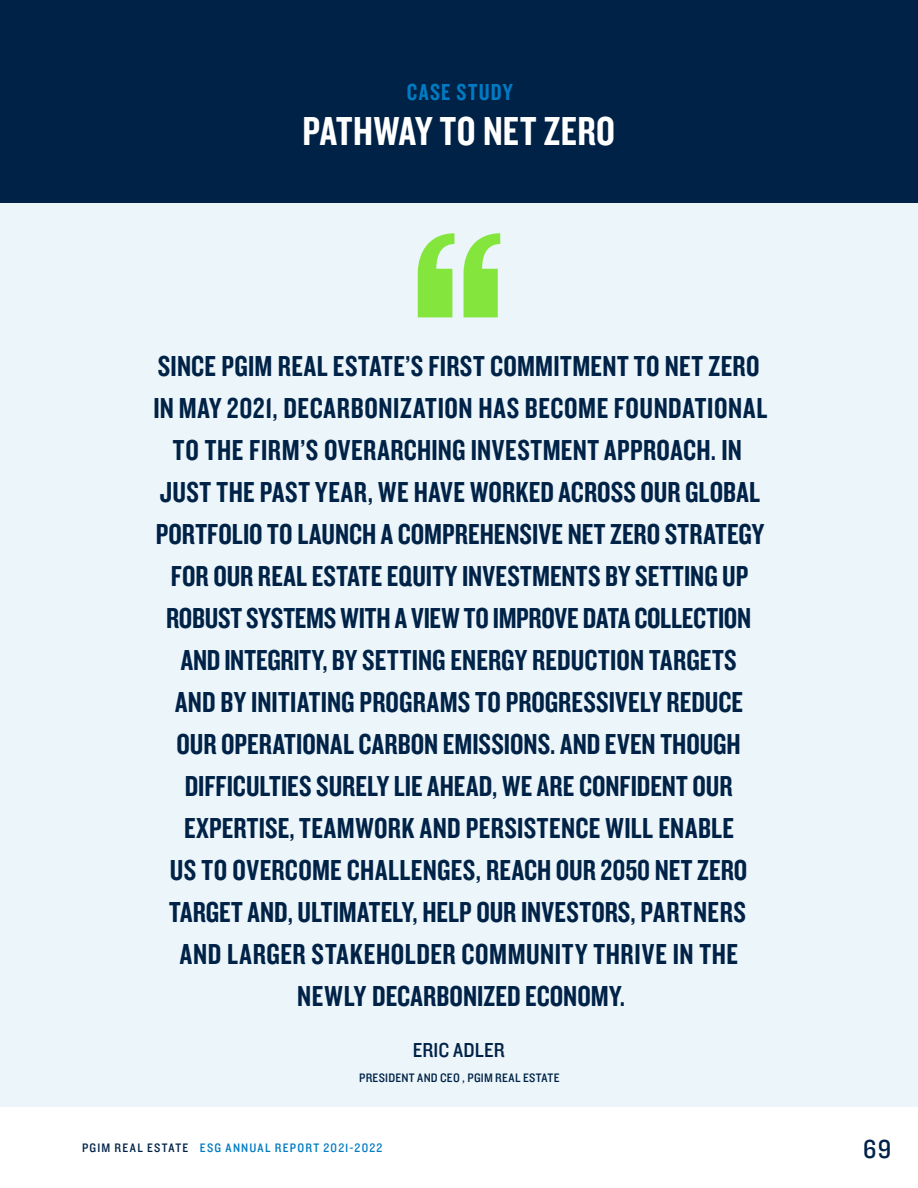
<style>
.page{position:relative;width:918px;height:1188px;background:#fff}
.page>*{position:absolute;margin:0;border:0;box-sizing:border-box;transform-origin:0 0}
.CASE_STUDY_TITLE{font:42px "Knockout 49 Liteweight";letter-spacing:.005em;color:#fff}
.pull_text{font:30px/42px "Knockout 49 Liteweight";letter-spacing:.005em;color:#002247;text-align:center}
.t1{font:27px "Knockout 30 Junior Welterwt";color:#002247}
.CASE_STUDY{font:24px "Knockout 49 Liteweight";letter-spacing:.06em;color:#007bc3}
.pull_text-2{font:21px "Knockout 30 Junior Welterwt";letter-spacing:.005em;color:#002247}
.t2{font:12.75px "Knockout 30 Junior Welterwt";letter-spacing:.1em;color:#007bc3}
.pull_text-3{font:12.75px "Knockout 30 Junior Welterwt";letter-spacing:.02em;color:#002247}
.s1{color:#002247}
</style>
<div class="page">
<div style="left:0;top:0;width:918px;height:203px;background:#002247"></div>
<div style="left:0;top:203px;width:918px;height:904px;background:#ebf5fa"></div>
<svg style="left:418px;top:233px;width:82px;height:84px"></svg>
<p class="CASE_STUDY" style="left:407px;top:77px;width:108px">CASE STUDY</p>
<p class="CASE_STUDY_TITLE" style="left:302px;top:105px;width:314px">PATHWAY TO NET ZERO</p>
<p class="pull_text" style="left:153px;top:344px;width:615px">SINCE PGIM REAL ESTATE’S FIRST COMMITMENT TO NET ZERO IN MAY 2021, DECARBONIZATION HAS BECOME FOUNDATIONAL TO THE FIRM’S OVERARCHING INVESTMENT APPROACH. IN JUST THE PAST YEAR, WE HAVE WORKED ACROSS OUR GLOBAL PORTFOLIO TO LAUNCH A COMPREHENSIVE NET ZERO STRATEGY FOR OUR REAL ESTATE EQUITY INVESTMENTS BY SETTING UP ROBUST SYSTEMS WITH A VIEW TO IMPROVE DATA COLLECTION AND INTEGRITY, BY SETTING ENERGY REDUCTION TARGETS<br>AND BY INITIATING PROGRAMS TO PROGRESSIVELY REDUCE OUR OPERATIONAL CARBON EMISSIONS. AND EVEN THOUGH DIFFICULTIES SURELY LIE AHEAD, WE ARE CONFIDENT OUR EXPERTISE, TEAMWORK AND PERSISTENCE WILL ENABLE<br>US TO OVERCOME CHALLENGES, REACH OUR 2050 NET ZERO TARGET AND, ULTIMATELY, HELP OUR INVESTORS, PARTNERS AND LARGER STAKEHOLDER COMMUNITY THRIVE IN THE NEWLY DECARBONIZED ECONOMY.</p>
<p class="pull_text-2" style="left:413px;top:1036px;width:93px">ERIC ADLER</p>
<p class="pull_text-3" style="left:359px;top:1069px;width:202px">PRESIDENT AND CEO , PGIM REAL ESTATE</p>
<p class="t2" style="left:82px;top:1140px;width:302px"><span class="s1">PGIM REAL ESTATE</span> ESG ANNUAL REPORT 2021-2022</p>
<p class="t1" style="left:863px;top:1131px;width:30px">69</p>
</div>
